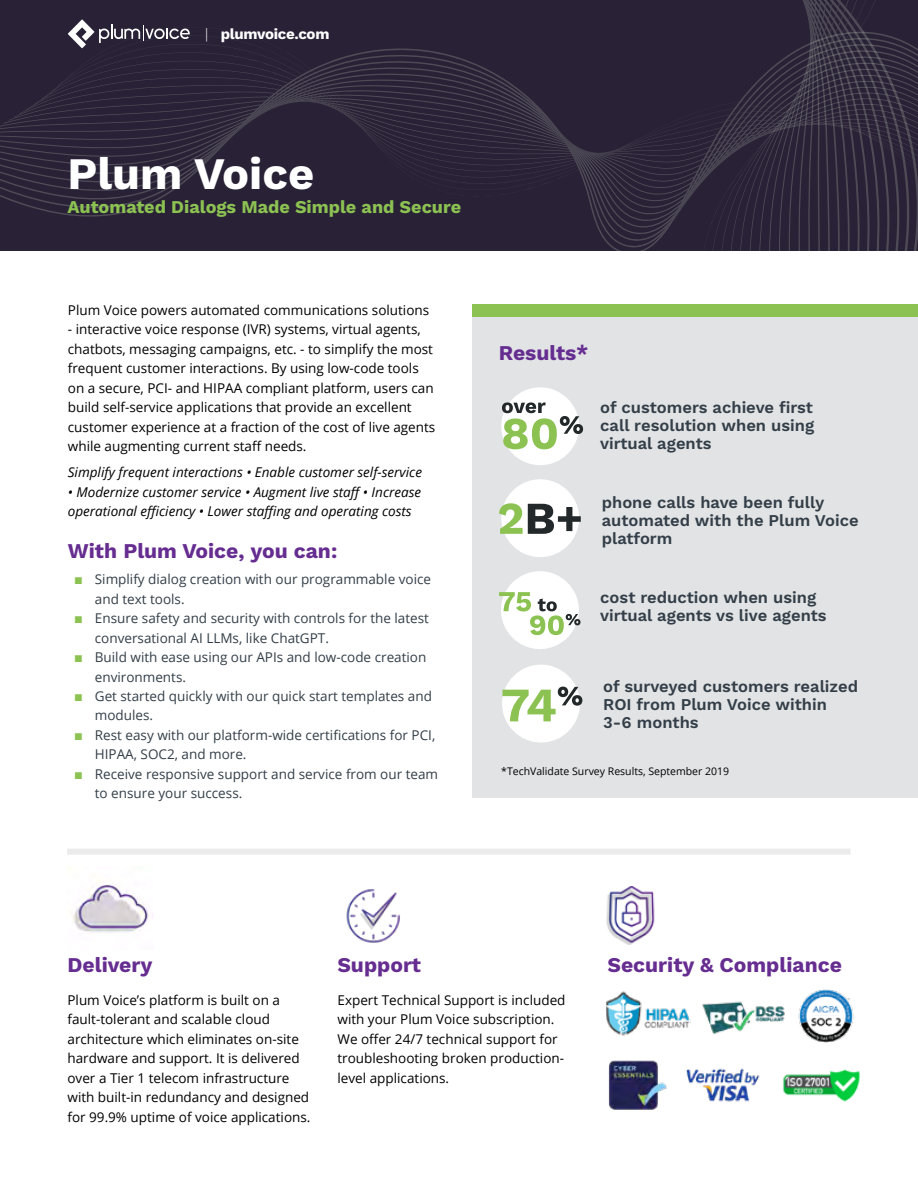
<style>
.page{position:relative;width:918px;height:1188px;background:#fff}
.page>*{position:absolute;margin:0;border:0;box-sizing:border-box;transform-origin:0 0}
.t1{font:700 45px "Work Sans";color:#fff}
.t2{font:700 21px "Work Sans";color:#662d91}
.t3{font:700 18px "Work Sans";color:#8cc252}
.t4{font:600 16.5px/18px "Work Sans";color:#333e48}
.t5{font:700 15px "Work Sans";letter-spacing:-.02em;color:#fff}
.t6{font:13.5px/19.5px "Open Sans";color:#000}
.t7{font:13.5px/19.5px "Open Sans";color:#333e48}
.t8{font:italic 13.5px/19.5px "Open Sans";color:#000}
.t9{font:10.5px "Open Sans";color:#000}
.s1{font-weight:300}
.s2{font-family:"Work Sans";color:#8cc252}
</style>
<div class="page">
<div style="left:0;top:0;width:918px;height:251px;background:#292136"></div>
<svg style="left:802px;top:0;width:74px;height:24px"></svg>
<svg style="left:0;top:31px;width:918px;height:220px"></svg>
<div style="left:472px;top:309px;width:446px;height:489px;background:#e1e3e4"></div>
<div style="left:472px;top:304px;width:446px;height:13px;background:#8cc252"></div>
<img style="left:67px;top:866px;width:83px;height:67px">
<img style="left:606px;top:887px;width:49px;height:57px">
<img style="left:346px;top:889px;width:54px;height:54px">
<img style="left:608px;top:1060px;width:59px;height:50px">
<img style="left:606px;top:991px;width:84px;height:45px">
<img style="left:702px;top:1001px;width:83px;height:34px">
<img style="left:798px;top:989px;width:56px;height:54px">
<img style="left:686px;top:1068px;width:74px;height:34px">
<img style="left:783px;top:1069px;width:77px;height:33px">
<div style="left:67px;top:849px;width:784px;height:6px;background:#ebebeb"></div>
<div style="left:501px;top:387px;width:78px;height:78px;background:#fff;border-radius:50%"></div>
<svg style="left:502px;top:402px;width:81px;height:47px"></svg>
<div style="left:501px;top:571px;width:78px;height:78px;background:#fff;border-radius:50%"></div>
<svg style="left:499px;top:592px;width:82px;height:43px"></svg>
<div style="left:502px;top:665px;width:78px;height:77px;background:#fff;border-radius:50%"></div>
<svg style="left:502px;top:687px;width:80px;height:34px"></svg>
<svg style="left:68px;top:19px;width:122px;height:29px"></svg>
<div style="left:501px;top:479px;width:78px;height:78px;background:#fff;border-radius:50%"></div>
<svg style="left:499px;top:503px;width:82px;height:31px"></svg>
<p class="t5" style="left:205px;top:25px;width:126px"><span class="s1">|</span> plumvoice.com</p>
<h1 class="t1" style="left:68px;top:148px;width:248px">Plum Voice</h1>
<h3 class="t3" style="left:68px;top:197px;width:395px">Automated Dialogs Made Simple and Secure</h3>
<p class="t6" style="left:68px;top:300px;width:363px">Plum Voice powers automated communications solutions</p>
<p class="t6" style="left:68px;top:319px;width:369px">- interactive voice response (IVR) systems, virtual agents, chatbots, messaging campaigns, etc. - to simplify the most frequent customer interactions. By using low-code tools on a secure, PCI- and HIPAA compliant platform, users can build self-service applications that provide an excellent customer experience at a fraction of the cost of live agents while augmenting current staff needs.</p>
<p class="t8" style="left:68px;top:462px;width:356px">Simplify frequent interactions • Enable customer self-service</p>
<p class="t8" style="left:68px;top:482px;width:355px">• Modernize customer service • Augment live staff • Increase operational efficiency • Lower staffing and operating costs</p>
<h2 class="t2" style="left:68px;top:538px;width:271px">With Plum Voice, you can:</h2>
<p class="t7" style="left:95px;top:569px;width:338px;text-indent:-20px"><span class="s2">▪</span> Simplify dialog creation with our programmable voice and text tools.</p>
<p class="t7" style="left:95px;top:608px;width:336px;text-indent:-20px"><span class="s2">▪</span> Ensure safety and security with controls for the latest conversational AI LLMs, like ChatGPT.</p>
<p class="t7" style="left:95px;top:647px;width:333px;text-indent:-20px"><span class="s2">▪</span> Build with ease using our APIs and low-code creation environments.</p>
<p class="t7" style="left:95px;top:686px;width:339px;text-indent:-20px"><span class="s2">▪</span> Get started quickly with our quick start templates and modules.</p>
<p class="t7" style="left:95px;top:725px;width:342px;text-indent:-20px"><span class="s2">▪</span> Rest easy with our platform-wide certifications for PCI,<br>HIPAA, SOC2, and more.</p>
<p class="t7" style="left:95px;top:764px;width:345px;text-indent:-20px"><span class="s2">▪</span> Receive responsive support and service from our team to ensure your success.</p>
<h2 class="t2" style="left:499px;top:341px;width:91px">Results*</h2>
<p class="t4" style="left:600px;top:399px;width:216px;text-align:justify">of customers achieve first call resolution when using virtual agents</p>
<p class="t4" style="left:602px;top:494px;width:258px">phone calls have been fully automated with the Plum Voice platform</p>
<p class="t4" style="left:600px;top:589px;width:228px">cost reduction when using virtual agents vs live agents</p>
<p class="t4" style="left:603px;top:678px;width:256px">of surveyed customers realized<br>ROI from Plum Voice within<br>3-6 months</p>
<p class="t9" style="left:501px;top:764px;width:229px">*TechValidate Survey Results, September 2019</p>
<h2 class="t2" style="left:68px;top:952px;width:87px">Delivery</h2>
<p class="t6" style="left:68px;top:990px;width:244px">Plum Voice’s platform is built on a fault-tolerant and scalable cloud architecture which eliminates on-site hardware and support. It is delivered over a Tier 1 telecom infrastructure with built-in redundancy and designed for 99.9% uptime of voice applications.</p>
<h2 class="t2" style="left:338px;top:952px;width:85px">Support</h2>
<p class="t6" style="left:338px;top:990px;width:230px">Expert Technical Support is included with your Plum Voice subscription.<br>We offer 24/7 technical support for troubleshooting broken production&shy;level applications.</p>
<h2 class="t2" style="left:608px;top:952px;width:236px">Security &amp; Compliance</h2>
</div>
